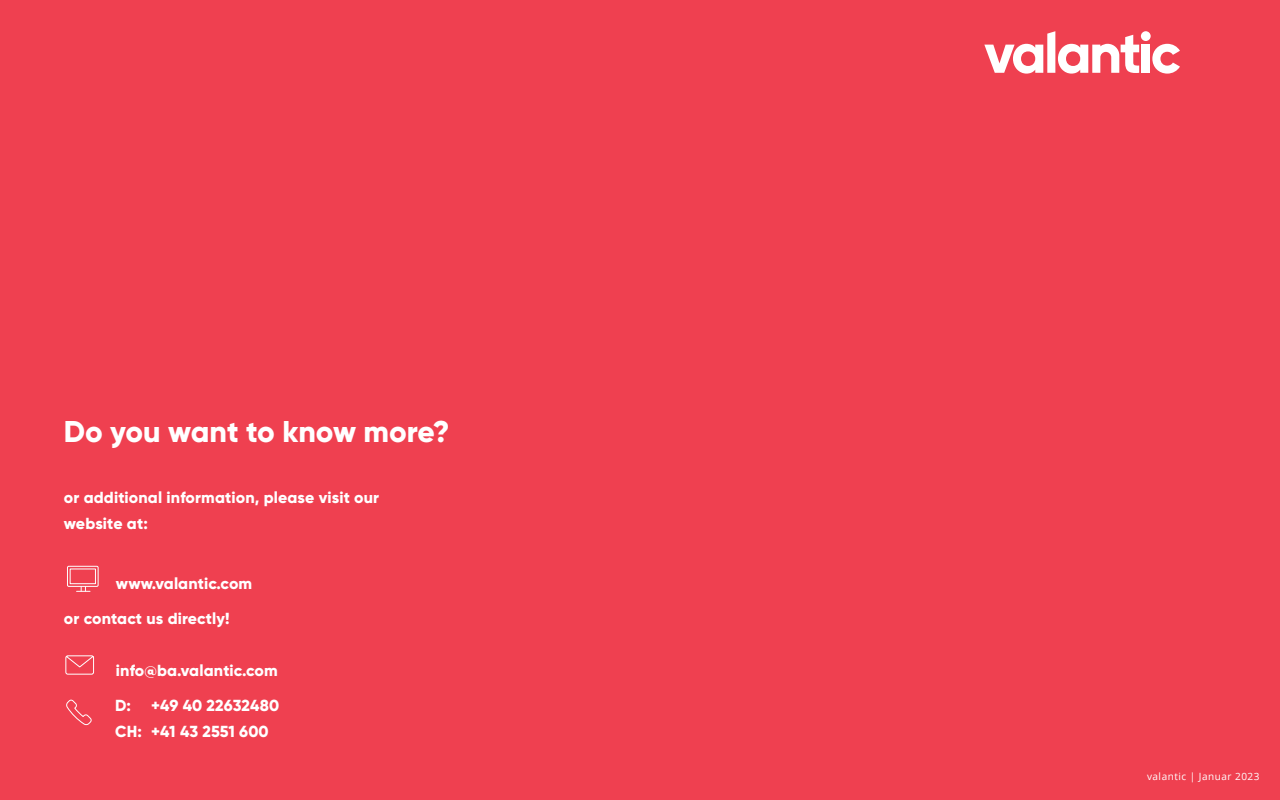
<style>
.page{position:relative;width:1280px;height:800px;background:#ef4050}
.page>*{position:absolute;margin:0;border:0;box-sizing:border-box;transform-origin:0 0}
.t1{font:800 30px "Gilroy";color:#fff}
.t2{font:800 16px/26px "Gilroy";letter-spacing:.01em;color:#fff}
.t3{font:10px "Open Sans";letter-spacing:.05em;color:#fff}
</style>
<div class="page">
<svg style="left:1152px;top:44px;width:28px;height:30px"></svg>
<div style="left:1142px;top:45px;width:8px;height:28px;background:#fff"></div>
<div style="left:1141px;top:31px;width:10px;height:10px;background:#fff;border-radius:50%"></div>
<svg style="left:984px;top:31px;width:155px;height:43px"></svg>
<svg style="left:65px;top:655px;width:30px;height:20px"></svg>
<svg style="left:67px;top:565px;width:32px;height:27px"></svg>
<svg style="left:66px;top:699px;width:26px;height:27px"></svg>
<h1 class="t1" style="left:64px;top:413px;width:387px">Do you want to know more?</h1>
<p class="t2" style="left:64px;top:484px;width:317px">or additional information, please visit our website at:</p>
<p class="t2" style="left:116px;top:571px;width:138px">www.valantic.com</p>
<p class="t2" style="left:64px;top:605px;width:167px">or contact us directly!</p>
<p class="t2" style="left:116px;top:657px;width:163px">info@ba.valantic.com</p>
<p class="t2" style="left:115px;top:692px;width:165px;text-indent:36px">+49 40 22632480<br>CH: +41 43 2551 600</p>
<p class="t2" style="left:115px;top:692px;width:17px">D:</p>
<p class="t3" style="left:1147px;top:770px;width:114px">valantic | Januar 2023</p>
</div>
